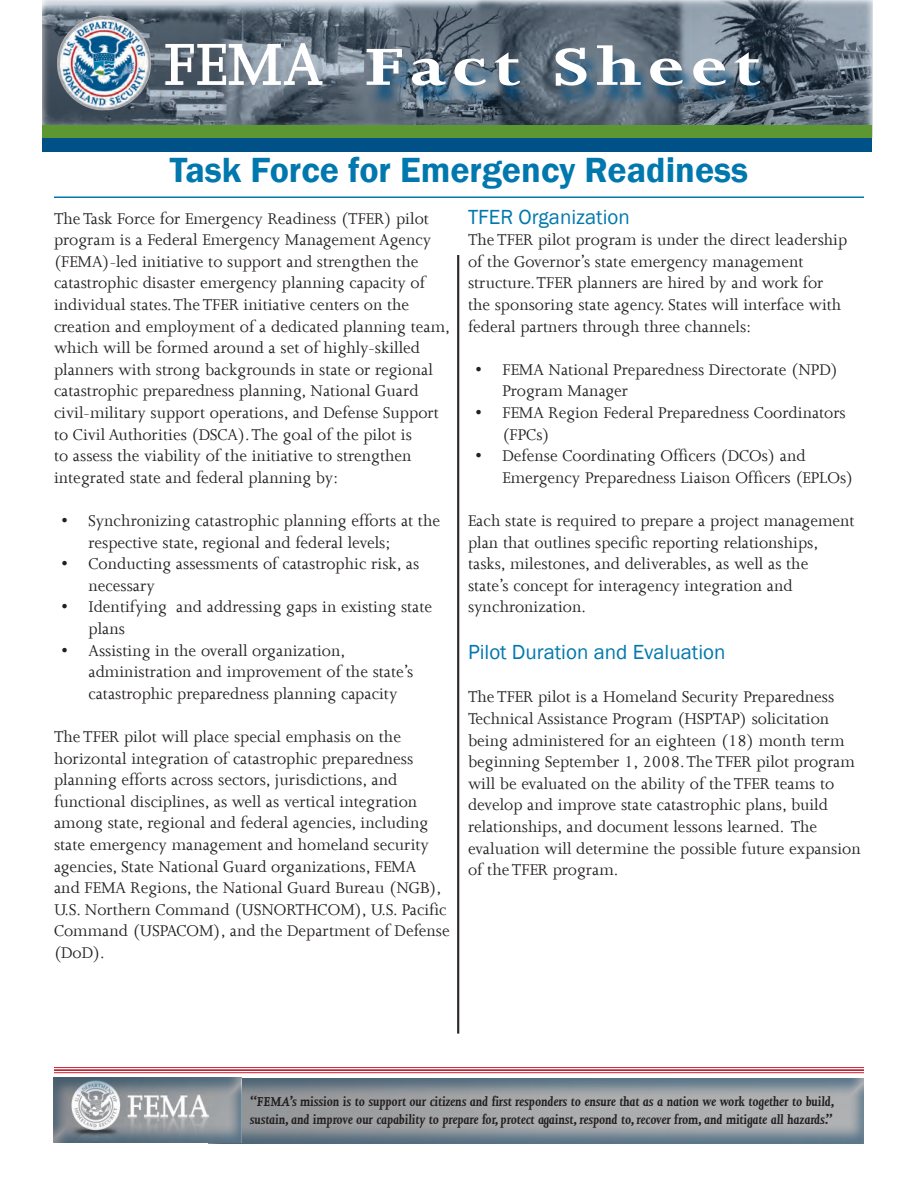
<style>
.page{position:relative;width:918px;height:1188px;background:#fff}
.page>*{position:absolute;margin:0;border:0;box-sizing:border-box;transform-origin:0 0}
.t1{font:700 60px "Joanna";letter-spacing:.08em;color:#fff;scale:1.36 1}
.t2{font:600 36px "Franklin Gothic";color:#0078ae}
.t3{font:21px "Franklin Gothic";color:#0078ae}
.t4{font:18px/21.6px "Joanna";color:#231f20}
.t5{font:italic 700 15px/18px "Joanna";color:#231f20}
.s1{font-family:"Times New Roman"}
</style>
<div class="page">
<img style="left:43px;top:0;width:830px;height:138px">
<div style="left:42px;top:125px;width:830px;height:14px;background:#5c9731"></div>
<div style="left:42px;top:139px;width:830px;height:13px;background:#005187"></div>
<img style="left:45px;top:12px;width:282px;height:103px">
<div style="left:366px;top:50px;width:408px;height:57px;background:#005187;opacity:.75"></div>
<hr style="left:54px;top:196px;width:810px;height:2px;background:#0078ae">
<hr style="left:54px;top:1067px;width:810px;height:1px;background:#c42032">
<hr style="left:54px;top:1069px;width:810px;height:2px;background:#c42032">
<hr style="left:54px;top:1072px;width:810px;height:1px;background:#c42032">
<div style="left:205px;top:1077px;width:660px;height:67px;background:#005187;opacity:.5"></div>
<div style="left:54px;top:1078px;width:190px;height:67px;background:#005187;opacity:.5"></div>
<hr style="left:459px;top:255px;width:1px;height:779px;background:#231f20">
<hr style="left:458px;top:255px;width:1px;height:779px;background:#231f20">
<hr style="left:457px;top:255px;width:1px;height:779px;background:#231f20">
<h1 class="t1" style="left:364px;top:34px;width:293px">Fact Sheet</h1>
<h2 class="t2" style="left:170px;top:148px;width:580px">Task Force for Emergency Readiness</h2>
<p class="t4" style="left:54px;top:207px;width:398px">The Task Force for Emergency Readiness (TFER) pilot program is a Federal Emergency Management Agency (FEMA)-led initiative to support and strengthen the catastrophic disaster emergency planning capacity of individual states. The TFER initiative centers on the creation and employment of a dedicated planning team, which will be formed around a set of highly-skilled planners with strong backgrounds in state or regional catastrophic preparedness planning, National Guard civil-military support operations, and Defense Support to Civil Authorities (DSCA). The goal of the pilot is<br>to assess the viability of the initiative to strengthen integrated state and federal planning by:</p>
<p class="t4" style="left:89px;top:510px;width:353px;text-indent:-27px"><span class="s1">•</span> Synchronizing catastrophic planning efforts at the respective state, regional and federal levels;</p>
<p class="t4" style="left:89px;top:553px;width:332px;text-indent:-27px"><span class="s1">•</span> Conducting assessments of catastrophic risk, as necessary</p>
<p class="t4" style="left:89px;top:596px;width:345px;text-indent:-27px"><span class="s1">•</span> Identifying and addressing gaps in existing state plans</p>
<p class="t4" style="left:89px;top:639px;width:326px;text-indent:-27px"><span class="s1">•</span> Assisting in the overall organization, administration and improvement of the state’s catastrophic preparedness planning capacity</p>
<p class="t4" style="left:54px;top:726px;width:397px">The TFER pilot will place special emphasis on the horizontal integration of catastrophic preparedness planning efforts across sectors, jurisdictions, and functional disciplines, as well as vertical integration among state, regional and federal agencies, including state emergency management and homeland security agencies, State National Guard organizations, FEMA<br>and FEMA Regions, the National Guard Bureau (NGB), U.S. Northern Command (USNORTHCOM), U.S. Pacific Command (USPACOM), and the Department of Defense (DoD).</p>
<p class="t3" style="left:468px;top:203px;width:163px">TFER Organization</p>
<p class="t4" style="left:468px;top:229px;width:381px">The TFER pilot program is under the direct leadership of the Governor’s state emergency management structure. TFER planners are hired by and work for the sponsoring state agency. States will interface with federal partners through three channels:</p>
<p class="t4" style="left:503px;top:359px;width:337px;text-indent:-27px"><span class="s1">•</span> FEMA National Preparedness Directorate (NPD)<br>Program Manager</p>
<p class="t4" style="left:503px;top:402px;width:345px;text-indent:-27px"><span class="s1">•</span> FEMA Region Federal Preparedness Coordinators (FPCs)</p>
<p class="t4" style="left:503px;top:445px;width:352px;text-indent:-27px"><span class="s1">•</span> Defense Coordinating Officers (DCOs) and<br>Emergency Preparedness Liaison Officers (EPLOs)</p>
<p class="t4" style="left:468px;top:510px;width:388px">Each state is required to prepare a project management plan that outlines specific reporting relationships, tasks, milestones, and deliverables, as well as the<br>state’s concept for interagency integration and synchronization.</p>
<p class="t3" style="left:468px;top:639px;width:259px">Pilot Duration and Evaluation</p>
<p class="t4" style="left:468px;top:686px;width:394px">The TFER pilot is a Homeland Security Preparedness Technical Assistance Program (HSPTAP) solicitation being administered for an eighteen (18) month term beginning September 1, 2008. The TFER pilot program will be evaluated on the ability of the TFER teams to develop and improve state catastrophic plans, build relationships, and document lessons learned. The evaluation will determine the possible future expansion of the TFER program.</p>
<p class="t5" style="left:250px;top:1093px;width:586px">“FEMA’s mission is to support our citizens and first responders to ensure that as a nation we work together to build, sustain, and improve our capability to prepare for, protect against, respond to, recover from, and mitigate all hazards.”</p>
</div>
